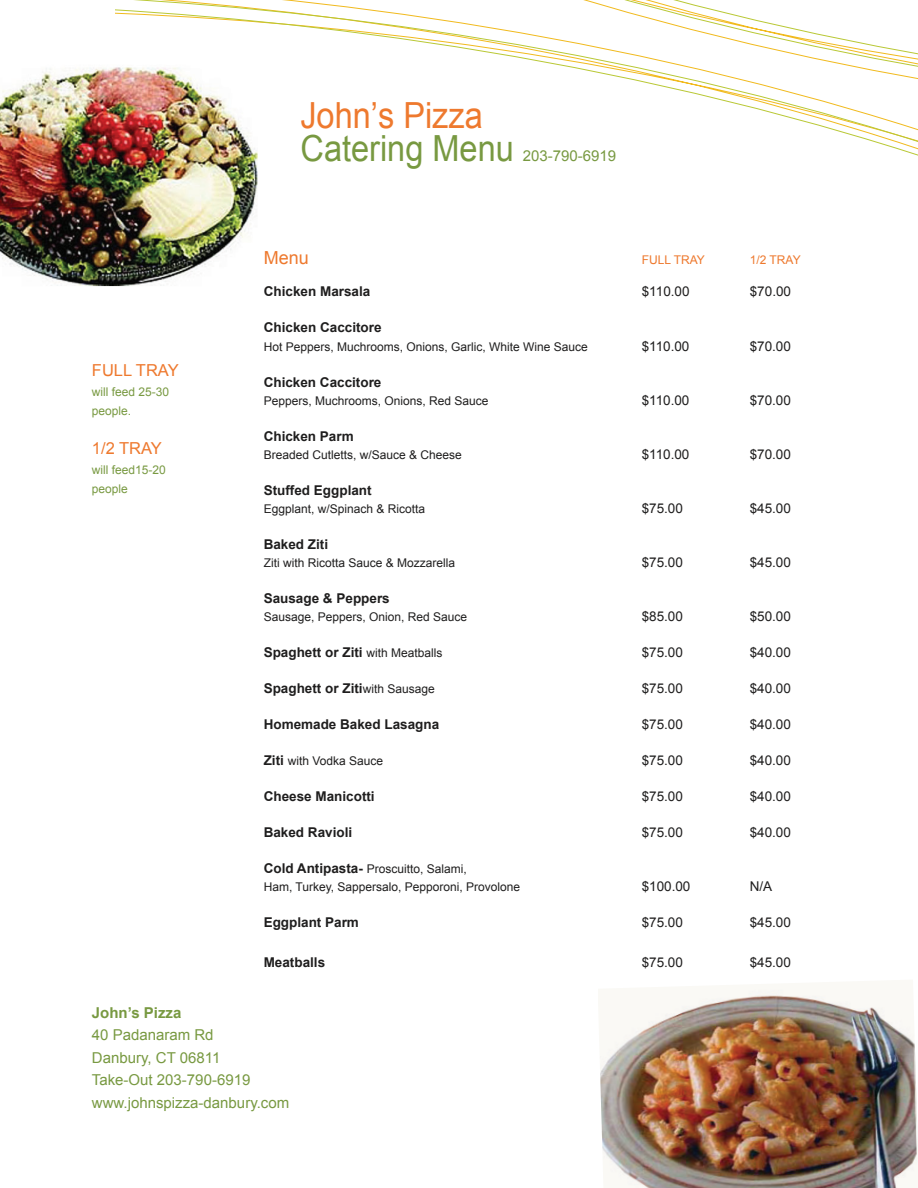
<style>
.page{position:relative;width:918px;height:1188px;background:#fff}
.page>*{position:absolute;margin:0;border:0;box-sizing:border-box;transform-origin:0 0}
.t1{font:36px "Arial";color:#789941;scale:.9 1}
.t2{font:36px "Arial";color:#ee792e;scale:.9 1}
.t3{font:18px "Arial";color:#ee792e}
.t4{font:16.5px "Arial";color:#ee792e}
.t5{font:15px/22.5px "Arial";color:#789941}
.t6{font:700 15px "Arial";color:#789941}
.t7{font:700 13.5px "Arial";color:#1f1e1e}
.t8{font:13.5px "Arial";color:#1f1e1e}
.t9{font:12px/18px "Arial";color:#1f1e1e}
.t10{font:12px/19.5px "Arial";color:#789941}
.t11{font:12px "Arial";color:#ee792e}
.s1{font-weight:400;font-size:12px}
.s2{font-weight:700;font-size:13.5px}
</style>
<div class="page">
<img style="left:600px;top:989px;width:318px;height:199px">
<img style="left:0;top:67px;width:258px;height:220px">
<svg style="left:116px;top:0;width:802px;height:167px"></svg>
<svg style="left:578px;top:0;width:340px;height:94px"></svg>
<h1 class="t2" style="left:300px;top:92px;width:204px">John’s Pizza</h1>
<h1 class="t1" style="left:301px;top:125px;width:238px">Catering Menu</h1>
<p class="t5" style="left:523px;top:145px;width:95px">203-790-6919</p>
<h2 class="t3" style="left:264px;top:246px;width:47px">Menu</h2>
<p class="t11" style="left:642px;top:252px;width:65px">FULL TRAY</p>
<p class="t11" style="left:750px;top:252px;width:52px">1/2 TRAY</p>
<h3 class="t4" style="left:92px;top:360px;width:88px">FULL TRAY</h3>
<p class="t10" style="left:92px;top:382px;width:79px">will feed 25-30 people.</p>
<h3 class="t4" style="left:92px;top:438px;width:72px">1/2 TRAY</h3>
<p class="t10" style="left:92px;top:460px;width:76px">will feed15-20 people</p>
<p class="t7" style="left:264px;top:283px;width:108px">Chicken Marsala</p>
<p class="t8" style="left:642px;top:283px;width:49px">$110.00</p>
<p class="t8" style="left:750px;top:283px;width:43px">$70.00</p>
<p class="t7" style="left:264px;top:319px;width:119px">Chicken Caccitore</p>
<p class="t9" style="left:264px;top:338px;width:326px">Hot Peppers, Muchrooms, Onions, Garlic, White Wine Sauce</p>
<p class="t8" style="left:642px;top:337px;width:49px">$110.00</p>
<p class="t8" style="left:750px;top:337px;width:43px">$70.00</p>
<p class="t7" style="left:264px;top:373px;width:119px">Chicken Caccitore</p>
<p class="t9" style="left:264px;top:392px;width:226px">Peppers, Muchrooms, Onions, Red Sauce</p>
<p class="t8" style="left:642px;top:391px;width:49px">$110.00</p>
<p class="t8" style="left:750px;top:391px;width:43px">$70.00</p>
<p class="t7" style="left:264px;top:427px;width:92px">Chicken Parm</p>
<p class="t9" style="left:264px;top:446px;width:200px">Breaded Cutletts, w/Sauce &amp; Cheese</p>
<p class="t8" style="left:642px;top:445px;width:49px">$110.00</p>
<p class="t8" style="left:750px;top:445px;width:43px">$70.00</p>
<p class="t7" style="left:264px;top:481px;width:109px">Stuffed Eggplant</p>
<p class="t9" style="left:264px;top:500px;width:163px">Eggplant, w/Spinach &amp; Ricotta</p>
<p class="t8" style="left:642px;top:499px;width:43px">$75.00</p>
<p class="t8" style="left:750px;top:499px;width:43px">$45.00</p>
<p class="t7" style="left:264px;top:535px;width:66px">Baked Ziti</p>
<p class="t9" style="left:264px;top:554px;width:193px">Ziti with Ricotta Sauce &amp; Mozzarella</p>
<p class="t8" style="left:642px;top:553px;width:43px">$75.00</p>
<p class="t8" style="left:750px;top:553px;width:43px">$45.00</p>
<p class="t7" style="left:264px;top:589px;width:128px">Sausage &amp; Peppers</p>
<p class="t9" style="left:264px;top:608px;width:205px">Sausage, Peppers, Onion, Red Sauce</p>
<p class="t8" style="left:642px;top:607px;width:43px">$85.00</p>
<p class="t8" style="left:750px;top:607px;width:43px">$50.00</p>
<p class="t7" style="left:264px;top:643px;width:180px">Spaghett or Ziti <span class="s1">with Meatballs</span></p>
<p class="t8" style="left:642px;top:643px;width:43px">$75.00</p>
<p class="t8" style="left:750px;top:643px;width:43px">$40.00</p>
<p class="t7" style="left:264px;top:679px;width:173px">Spaghett or Ziti<span class="s1">with Sausage</span></p>
<p class="t8" style="left:642px;top:679px;width:43px">$75.00</p>
<p class="t8" style="left:750px;top:679px;width:43px">$40.00</p>
<p class="t7" style="left:264px;top:715px;width:177px">Homemade Baked Lasagna</p>
<p class="t8" style="left:642px;top:715px;width:43px">$75.00</p>
<p class="t8" style="left:750px;top:715px;width:43px">$40.00</p>
<p class="t9" style="left:264px;top:752px;width:121px"><span class="s2">Ziti</span> with Vodka Sauce</p>
<p class="t8" style="left:642px;top:751px;width:43px">$75.00</p>
<p class="t8" style="left:750px;top:751px;width:43px">$40.00</p>
<p class="t7" style="left:264px;top:787px;width:113px">Cheese Manicotti</p>
<p class="t8" style="left:642px;top:787px;width:43px">$75.00</p>
<p class="t8" style="left:750px;top:787px;width:43px">$40.00</p>
<p class="t7" style="left:264px;top:823px;width:90px">Baked Ravioli</p>
<p class="t8" style="left:642px;top:823px;width:43px">$75.00</p>
<p class="t8" style="left:750px;top:823px;width:43px">$40.00</p>
<p class="t9" style="left:264px;top:860px;width:258px"><span class="s2">Cold Antipasta-</span> Proscuitto, Salami,<br>Ham, Turkey, Sappersalo, Pepporoni, Provolone</p>
<p class="t8" style="left:642px;top:877px;width:50px">$100.00</p>
<p class="t8" style="left:750px;top:877px;width:24px">N/A</p>
<p class="t7" style="left:264px;top:913px;width:97px">Eggplant Parm</p>
<p class="t8" style="left:642px;top:913px;width:43px">$75.00</p>
<p class="t8" style="left:750px;top:913px;width:43px">$45.00</p>
<p class="t7" style="left:264px;top:953px;width:63px">Meatballs</p>
<p class="t8" style="left:642px;top:954px;width:43px">$75.00</p>
<p class="t8" style="left:750px;top:954px;width:43px">$45.00</p>
<p class="t6" style="left:92px;top:1002px;width:91px">John’s Pizza</p>
<p class="t5" style="left:92px;top:1024px;width:199px">40 Padanaram Rd<br>Danbury, CT 06811<br>Take-Out 203-790-6919 www.johnspizza-danbury.com</p>
</div>
